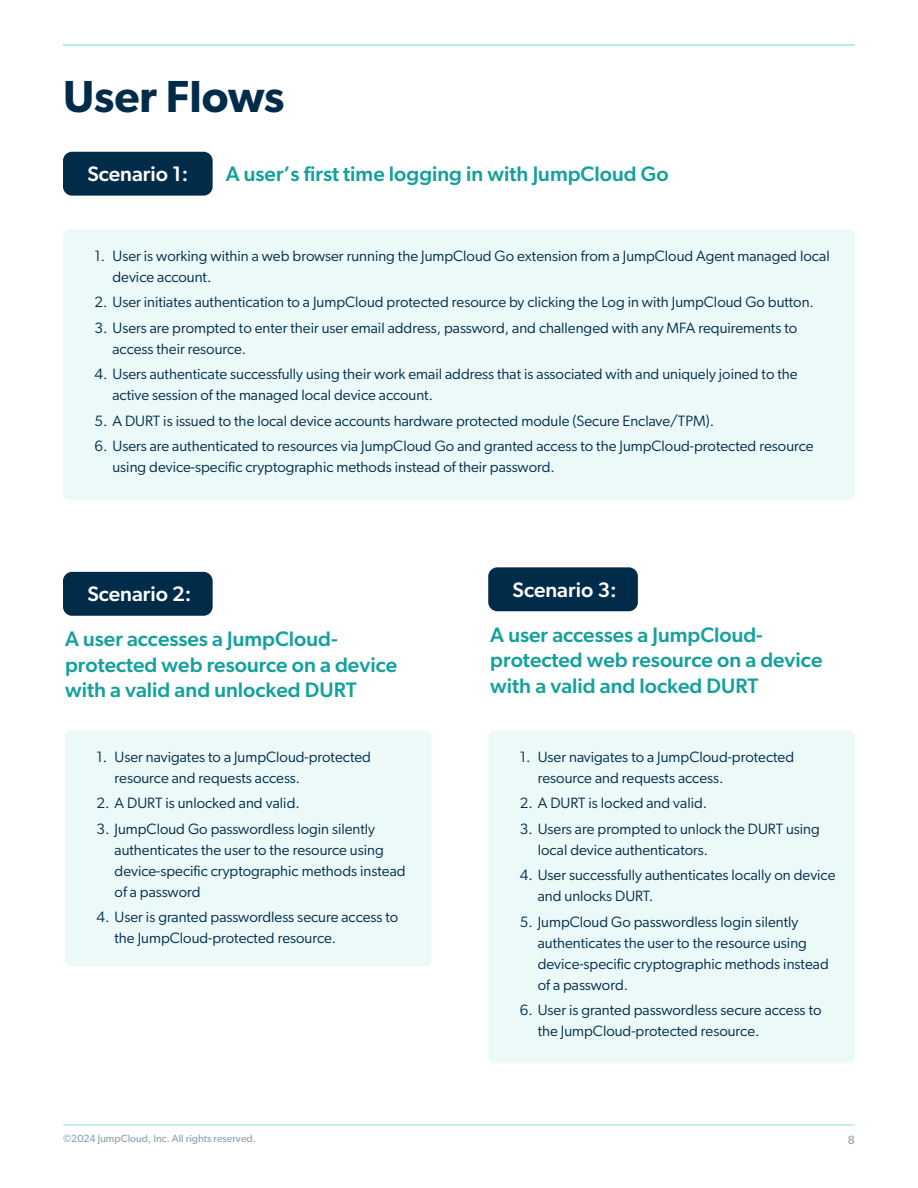
<style>
.page{position:relative;width:918px;height:1188px;background:#fff}
.page>*{position:absolute;margin:0;border:0;box-sizing:border-box;transform-origin:0 0}
.t1{font:600 45px "Gibson";color:#002b49}
.t2{font:500 21px/25.5px "Gibson";color:#14a19c}
.t3{font:500 21px "Gibson";color:#fff}
.t4{font:15px/21px "Gibson";color:#002b49}
.t5{font:12px "Gibson";color:#8fa0ad}
.t6{font:10.5px "Gibson";color:#8fa0ad}
</style>
<div class="page">
<hr style="left:63px;top:1125px;width:792px;height:1px;background:#8ddedb">
<div style="left:63px;top:152px;width:150px;height:44px;background:#002b49;border-radius:9px"></div>
<div style="left:63px;top:229px;width:792px;height:271px;background:#ecf9f9;border-radius:7px"></div>
<div style="left:63px;top:572px;width:150px;height:44px;background:#002b49;border-radius:9px"></div>
<div style="left:65px;top:730px;width:367px;height:236px;background:#ecf9f9;border-radius:7px"></div>
<div style="left:488px;top:730px;width:367px;height:333px;background:#ecf9f9;border-radius:7px"></div>
<div style="left:488px;top:567px;width:150px;height:44px;background:#002b49;border-radius:9px"></div>
<hr style="left:63px;top:44px;width:792px;height:2px;background:#a0e3e1">
<h1 class="t1" style="left:63px;top:69px;width:223px">User Flows</h1>
<h2 class="t3" style="left:87px;top:161px;width:102px">Scenario 1:</h2>
<h2 class="t2" style="left:226px;top:161px;width:444px">A user’s first time logging in with JumpCloud Go</h2>
<p class="t4" style="left:112px;top:245px;width:719px;text-indent:-18px">1. User is working within a web browser running the JumpCloud Go extension from a JumpCloud Agent managed local device account.</p>
<p class="t4" style="left:94px;top:291px;width:721px">2. User initiates authentication to a JumpCloud protected resource by clicking the Log in with JumpCloud Go button.</p>
<p class="t4" style="left:112px;top:317px;width:686px;text-indent:-18px">3. Users are prompted to enter their user email address, password, and challenged with any MFA requirements to access their resource.</p>
<p class="t4" style="left:112px;top:363px;width:687px;text-indent:-18px">4. Users authenticate successfully using their work email address that is associated with and uniquely joined to the active session of the managed local device account.</p>
<p class="t4" style="left:94px;top:410px;width:621px">5. A DURT is issued to the local device accounts hardware protected module (Secure Enclave/TPM).</p>
<p class="t4" style="left:112px;top:435px;width:703px;text-indent:-18px">6. Users are authenticated to resources via JumpCloud Go and granted access to the JumpCloud-protected resource using device-specific cryptographic methods instead of their password.</p>
<h2 class="t3" style="left:87px;top:581px;width:106px">Scenario 2:</h2>
<h2 class="t2" style="left:65px;top:626px;width:334px">A user accesses a JumpCloud&shy;protected web resource on a device with a valid and unlocked DURT</h2>
<p class="t4" style="left:115px;top:746px;width:258px;text-indent:-18px">1. User navigates to a JumpCloud-protected resource and requests access.</p>
<p class="t4" style="left:97px;top:792px;width:205px">2. A DURT is unlocked and valid.</p>
<p class="t4" style="left:115px;top:818px;width:293px;text-indent:-18px">3. JumpCloud Go passwordless login silently authenticates the user to the resource using device-specific cryptographic methods instead of a password</p>
<p class="t4" style="left:115px;top:906px;width:285px;text-indent:-18px">4. User is granted passwordless secure access to the JumpCloud-protected resource.</p>
<h2 class="t3" style="left:513px;top:577px;width:106px">Scenario 3:</h2>
<h2 class="t2" style="left:490px;top:621px;width:334px">A user accesses a JumpCloud&shy;protected web resource on a device with a valid and locked DURT</h2>
<p class="t4" style="left:538px;top:746px;width:258px;text-indent:-18px">1. User navigates to a JumpCloud-protected resource and requests access.</p>
<p class="t4" style="left:520px;top:792px;width:189px">2. A DURT is locked and valid.</p>
<p class="t4" style="left:538px;top:818px;width:284px;text-indent:-18px">3. Users are prompted to unlock the DURT using local device authenticators.</p>
<p class="t4" style="left:538px;top:864px;width:299px;text-indent:-18px">4. User successfully authenticates locally on device and unlocks DURT.</p>
<p class="t4" style="left:538px;top:911px;width:293px;text-indent:-18px">5. JumpCloud Go passwordless login silently authenticates the user to the resource using device-specific cryptographic methods instead of a password.</p>
<p class="t4" style="left:538px;top:999px;width:285px;text-indent:-18px">6. User is granted passwordless secure access to the JumpCloud-protected resource.</p>
<p class="t6" style="left:63px;top:1132px;width:195px">©2024 JumpCloud, Inc. All rights reserved.</p>
<p class="t5" style="left:848px;top:1132px;width:9px">8</p>
</div>
